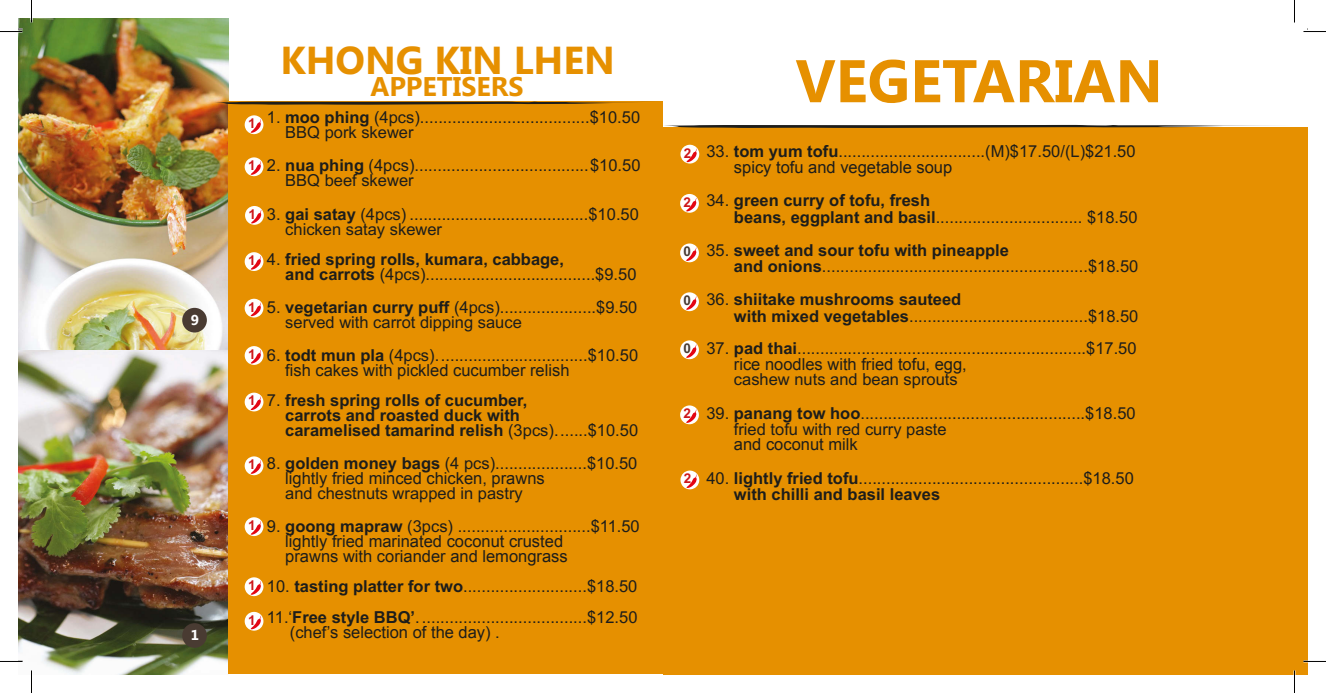
<style>
.page{position:relative;width:1326px;height:693px;background:#fff}
.page>*{position:absolute;margin:0;border:0;box-sizing:border-box;transform-origin:0 0}
.t1{font:60px "Lao UI Bold 2";color:#e69000}
.t2{font:39px "Lao UI Bold 2";color:#e69000}
.t3{font:27px "Lao UI Bold 2";color:#e69000}
.t4{font:16.5px/15px "Arial MT4";color:#1d1d1b}
.t5{font:16.5px/15px "Arial Bold MT2";color:#1d1d1b}
.t6{font:16.5px/15px "Arial MT3";color:#1d1d1b}
.t7{font:14.4px "Lao UI Bold 2";color:#fff}
.t8{font:13.5px "Arial Bold MT2";color:#cd171a}
.t9{font:13.5px "Arial Bold MT2";color:#493b32}
.s1{font-family:"Arial Bold MT2"}
.s2{font-family:"Arial MT4"}
</style>
<div class="page">
<img style="left:19px;top:19px;width:209px;height:655px">
<div style="left:228px;top:102px;width:435px;height:572px;background:#e69000"></div>
<svg style="left:215px;top:102px;width:423px;height:3px"></svg>
<svg style="left:245px;top:157px;width:18px;height:19px"></svg>
<svg style="left:245px;top:206px;width:19px;height:19px"></svg>
<svg style="left:245px;top:252px;width:18px;height:19px"></svg>
<svg style="left:245px;top:298px;width:18px;height:19px"></svg>
<svg style="left:245px;top:346px;width:18px;height:19px"></svg>
<svg style="left:245px;top:392px;width:18px;height:19px"></svg>
<svg style="left:245px;top:456px;width:18px;height:19px"></svg>
<svg style="left:245px;top:517px;width:18px;height:19px"></svg>
<svg style="left:245px;top:577px;width:18px;height:19px"></svg>
<svg style="left:245px;top:611px;width:18px;height:19px"></svg>
<svg style="left:182px;top:623px;width:25px;height:24px"></svg>
<svg style="left:182px;top:308px;width:25px;height:24px"></svg>
<svg style="left:245px;top:115px;width:18px;height:19px"></svg>
<div style="left:663px;top:127px;width:644px;height:547px;background:#e69000"></div>
<svg style="left:664px;top:125px;width:611px;height:3px;background:#5e4f34"></svg>
<svg style="left:680px;top:145px;width:19px;height:18px"></svg>
<svg style="left:680px;top:194px;width:19px;height:19px"></svg>
<svg style="left:680px;top:243px;width:19px;height:19px"></svg>
<svg style="left:680px;top:292px;width:19px;height:19px"></svg>
<svg style="left:680px;top:340px;width:19px;height:19px"></svg>
<svg style="left:680px;top:405px;width:19px;height:19px"></svg>
<svg style="left:680px;top:470px;width:19px;height:19px"></svg>
<hr style="left:1293px;top:670px;width:2px;height:22px;background:#fff">
<svg style="left:0;top:660px;width:22px;height:2px"></svg>
<svg style="left:1303px;top:660px;width:23px;height:2px"></svg>
<svg style="left:0;top:0;width:54px;height:32px"></svg>
<svg style="left:31px;top:670px;width:1px;height:22px"></svg>
<svg style="left:1294px;top:0;width:32px;height:32px"></svg>
<svg style="left:1294px;top:670px;width:1px;height:22px"></svg>
<p class="t7" style="left:191px;top:309px;width:10px">9</p>
<p class="t7" style="left:191px;top:624px;width:10px">1</p>
<p class="t8" style="left:248px;top:114px;width:9px">1</p>
<p class="t8" style="left:248px;top:156px;width:9px">1</p>
<p class="t8" style="left:248px;top:205px;width:9px">1</p>
<p class="t8" style="left:248px;top:251px;width:9px">1</p>
<p class="t8" style="left:248px;top:297px;width:9px">1</p>
<p class="t8" style="left:248px;top:345px;width:9px">1</p>
<p class="t8" style="left:248px;top:391px;width:9px">1</p>
<p class="t8" style="left:248px;top:455px;width:9px">1</p>
<p class="t8" style="left:248px;top:516px;width:9px">1</p>
<p class="t8" style="left:248px;top:576px;width:9px">1</p>
<p class="t8" style="left:248px;top:610px;width:9px">1</p>
<h2 class="t2" style="left:280px;top:34px;width:336px">KHONG KIN LHEN</h2>
<h3 class="t3" style="left:370px;top:69px;width:155px">APPETISERS</h3>
<p class="t4" style="left:285px;top:110px;width:356px;text-indent:-18px">1. <span class="s1">moo phing</span> (4pcs).....................................$10.50<br>BBQ pork skewer</p>
<p class="t4" style="left:285px;top:158px;width:357px;text-indent:-18px">2. <span class="s1">nua phing</span> (4pcs)......................................$10.50<br>BBQ beef skewer</p>
<p class="t4" style="left:285px;top:206px;width:355px;text-indent:-18px">3. <span class="s1">gai satay</span> (4pcs) .......................................$10.50 chicken satay skewer</p>
<p class="t5" style="left:267px;top:252px;width:299px"><span class="s2">4.</span> fried spring rolls, kumara, cabbage,</p>
<p class="t4" style="left:285px;top:266px;width:353px"><span class="s1">and carrots</span> (4pcs).....................................$9.50</p>
<p class="t4" style="left:285px;top:299px;width:354px;text-indent:-18px">5. <span class="s1">vegetarian curry puff</span> (4pcs).....................$9.50 served with carrot dipping sauce</p>
<p class="t4" style="left:267px;top:347px;width:373px">6. <span class="s1">todt mun pla</span> (4pcs).................................$10.50</p>
<p class="t6" style="left:285px;top:362px;width:286px">fish cakes with pickled cucumber relish</p>
<p class="t5" style="left:285px;top:392px;width:354px;text-indent:-18px"><span class="s2">7.</span> fresh spring rolls of cucumber,<br>carrots and roasted duck with<br>caramelised tamarind relish <span class="s2">(3pcs).......$10.50</span></p>
<p class="t4" style="left:267px;top:455px;width:372px">8. <span class="s1">golden money bags</span> (4 pcs)....................$10.50</p>
<p class="t6" style="left:285px;top:470px;width:261px">lightly fried minced chicken, prawns</p>
<p class="t4" style="left:285px;top:485px;width:239px">and chestnuts wrapped in pastry</p>
<p class="t4" style="left:267px;top:518px;width:374px">9. <span class="s1">goong mapraw</span> (3pcs) .............................$11.50</p>
<p class="t6" style="left:285px;top:533px;width:284px">lightly fried marinated coconut crusted prawns with coriander and lemongrass</p>
<p class="t4" style="left:267px;top:570px;width:372px;line-height:31.5px">10. <span class="s1">tasting platter for two</span>...........................$18.50<br>11.‘<span class="s1">Free style BBQ’</span>.....................................$12.50</p>
<p class="t6" style="left:290px;top:625px;width:211px"><span class="s2">(chef’</span>s selection of the day) .</p>
<h1 class="t1" style="left:795px;top:41px;width:369px">VEGETARIAN</h1>
<p class="t8" style="left:684px;top:144px;width:9px">2</p>
<p class="t8" style="left:684px;top:193px;width:9px">2</p>
<p class="t9" style="left:684px;top:242px;width:9px">0</p>
<p class="t9" style="left:684px;top:291px;width:9px">0</p>
<p class="t9" style="left:684px;top:339px;width:9px">0</p>
<p class="t8" style="left:684px;top:404px;width:9px">2</p>
<p class="t8" style="left:684px;top:469px;width:9px">2</p>
<p class="t4" style="left:706px;top:144px;width:431px">33. <span class="s1">tom yum tofu</span>................................(M)$17.50/(L)$21.50</p>
<p class="t6" style="left:734px;top:160px;width:220px">spicy tofu and vegetable soup</p>
<p class="t5" style="left:706px;top:193px;width:225px"><span class="s2">34.</span> green curry of tofu, fresh</p>
<p class="t4" style="left:734px;top:209px;width:405px"><span class="s1">beans, eggplant and basil</span>................................ $18.50</p>
<p class="t5" style="left:706px;top:243px;width:304px"><span class="s2">35.</span> sweet and sour tofu with pineapple</p>
<p class="t4" style="left:734px;top:259px;width:406px"><span class="s1">and onions</span>..........................................................$18.50</p>
<p class="t5" style="left:706px;top:292px;width:256px"><span class="s2">36.</span> shiitake mushrooms sauteed</p>
<p class="t4" style="left:734px;top:308px;width:406px"><span class="s1">with mixed vegetables</span>.......................................$18.50</p>
<p class="t4" style="left:706px;top:340px;width:432px">37. <span class="s1">pad thai</span>...............................................................$17.50</p>
<p class="t6" style="left:734px;top:356px;width:234px">rice noodles with fried tofu, egg,</p>
<p class="t4" style="left:734px;top:372px;width:225px">cashew nuts and bean sprouts</p>
<p class="t4" style="left:734px;top:405px;width:403px;line-height:15.6px;text-indent:-28px">39. <span class="s1">panang tow hoo</span>.................................................$18.50 fried tofu with red curry paste</p>
<p class="t6" style="left:734px;top:437px;width:125px">and coconut milk</p>
<p class="t4" style="left:706px;top:470px;width:429px">40. <span class="s1">lightly fried tofu</span>.................................................$18.50</p>
<p class="t5" style="left:734px;top:486px;width:208px">with chilli and basil leaves</p>
</div>
